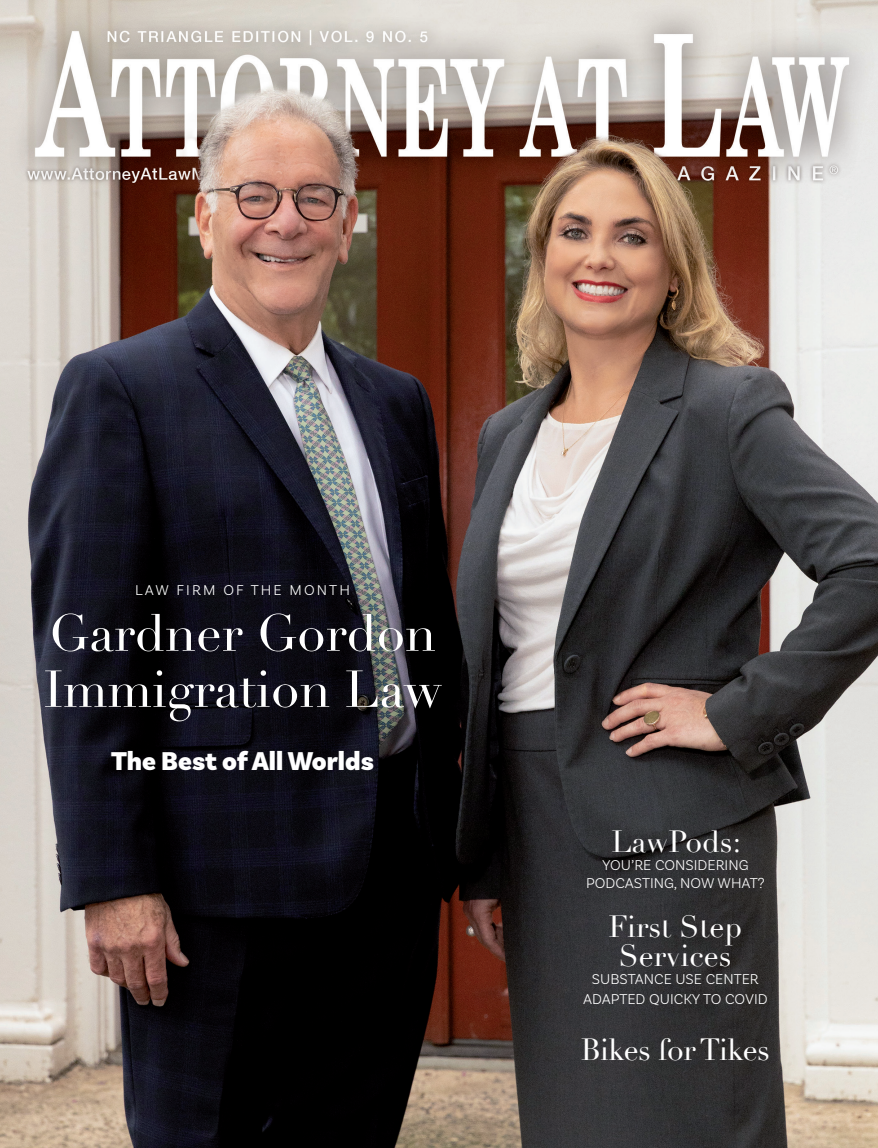
<style>
.page{position:relative;width:878px;height:1148px;background:#fff}
.page>*{position:absolute;margin:0;border:0;box-sizing:border-box;transform-origin:0 0}
.t1{font:51px/56.1px "Didot";color:#fff}
.t2{font:30px/28.5px "Didot";color:#fff;text-align:center}
.t3{font:30px "Didot";letter-spacing:-.02em;color:#fff}
.t4{font:900 27px "Basic Sans";color:#fff}
.t5{font:300 15px/18px "Basic Sans";color:#fff;text-align:center}
.t6{font:300 15px "Basic Sans";letter-spacing:.14em;color:#fff}
</style>
<div class="page">
<img style="left:0;top:0;width:878px;height:1148px">
<p class="t6" style="left:135px;top:580px;width:216px">LAW FIRM OF THE MONTH</p>
<h1 class="t1" style="left:43px;top:606px;width:399px">Gardner Gordon<br>Immigration Law</h1>
<h3 class="t4" style="left:111px;top:744px;width:264px">The Best of All Worlds</h3>
<h2 class="t2" style="left:611px;top:828px;width:131px">LawPods:</h2>
<p class="t5" style="left:586px;top:856px;width:180px">YOU’RE CONSIDERING<br>PODCASTING, NOW WHAT?</p>
<h2 class="t2" style="left:608px;top:913px;width:135px">First Step<br>Services</h2>
<p class="t5" style="left:583px;top:968px;width:186px;line-height:19.8px">SUBSTANCE USE CENTER<br>ADAPTED QUICKY TO COVID</p>
<h2 class="t3" style="left:581px;top:1031px;width:190px">Bikes for Tikes</h2>
</div>
